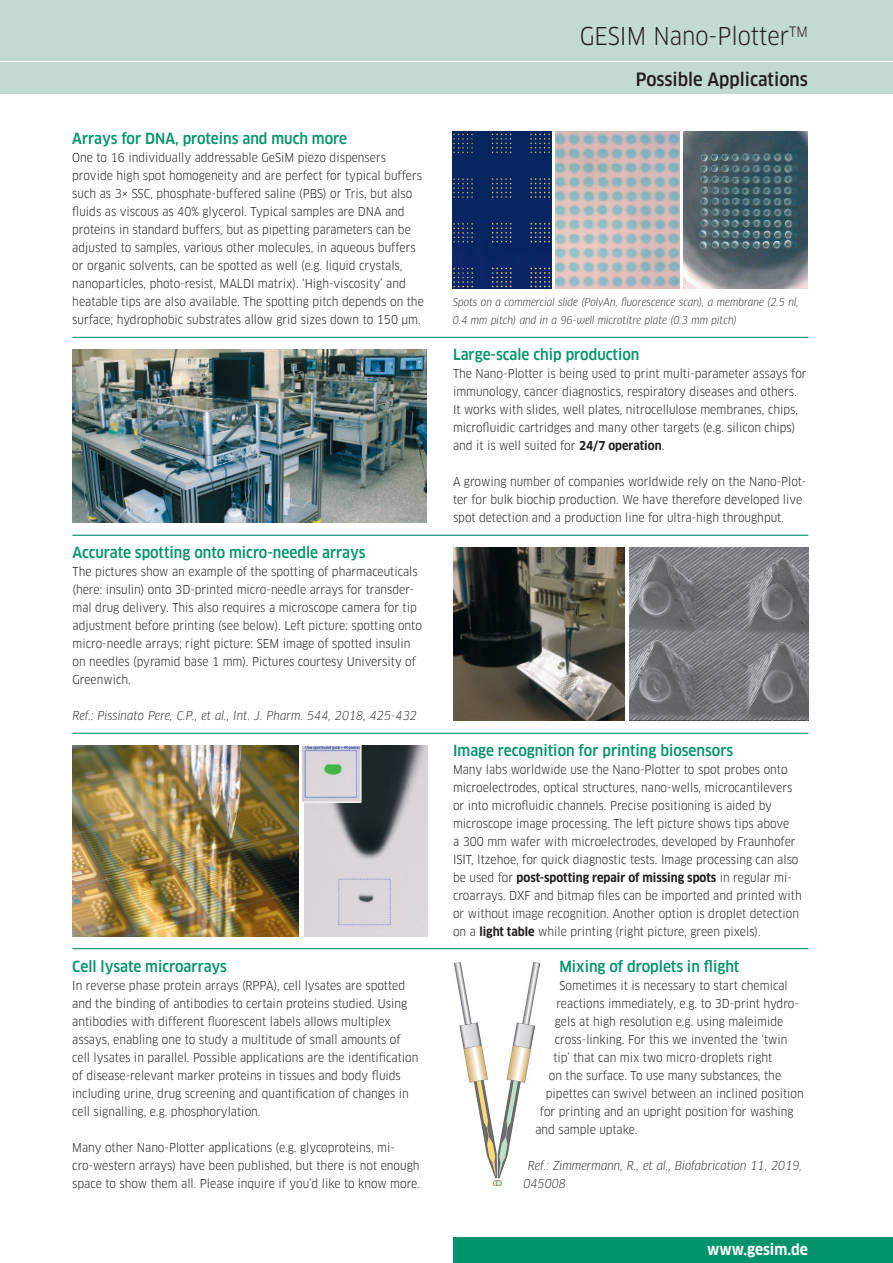
<style>
.page{position:relative;width:893px;height:1263px;background:#fff}
.page>*{position:absolute;margin:0;border:0;box-sizing:border-box;transform-origin:0 0}
.t1{font:24px "Clan OT Narr";color:#231f20}
.t2{font:500 18px "Clan OT Narr";color:#231f20}
.t3{font:500 15px "Clan OT Narr";color:#00936c}
.t4{font:700 15px "Clan OT Narr";color:#fff}
.t5{font:12px/18px "Clan OT Narr";color:#231f20}
.t6{font:italic 12px/18px "Clan OT Narr";color:#231f20}
.t7{font:italic 10.5px/18px "Clan OT Narr";color:#231f20}
.s1{font-weight:700}
</style>
<div class="page">
<div style="left:0;top:0;width:893px;height:61px;background:#c2dad0"></div>
<div style="left:453px;top:1237px;width:440px;height:26px;background:#00936c"></div>
<div style="left:0;top:63px;width:893px;height:31px;background:#c2dad0"></div>
<img style="left:454px;top:962px;width:85px;height:224px">
<img style="left:73px;top:350px;width:354px;height:172px">
<img style="left:72px;top:746px;width:226px;height:190px">
<img style="left:555px;top:132px;width:125px;height:156px">
<img style="left:683px;top:132px;width:125px;height:156px">
<img style="left:453px;top:548px;width:172px;height:172px">
<img style="left:629px;top:548px;width:179px;height:172px">
<img style="left:453px;top:132px;width:98px;height:156px">
<hr style="left:72px;top:337px;width:736px;height:1px;background:#00936c">
<hr style="left:72px;top:535px;width:736px;height:1px;background:#00936c">
<hr style="left:72px;top:733px;width:736px;height:1px;background:#00936c">
<hr style="left:72px;top:948px;width:736px;height:1px;background:#00936c">
<img style="left:304px;top:746px;width:123px;height:190px">
<img style="left:303px;top:747px;width:57px;height:54px">
<div style="left:301px;top:745px;width:61px;height:58px;border:1px solid #fff"></div>
<p class="t3" style="left:72px;top:130px;width:276px">Arrays for DNA, proteins and much more</p>
<p class="t5" style="left:72px;top:149px;width:353px">One to 16 individually addressable GeSiM piezo dispensers provide high spot homogeneity and are perfect for typical buffers such as 3× SSC, phosphate-buffered saline (PBS) or Tris, but also fluids as viscous as 40% glycerol. Typical samples are DNA and proteins in standard buffers, but as pipetting parameters can be adjusted to samples, various other molecules, in aqueous buffers or organic solvents, can be spotted as well (e.g. liquid crystals, nanoparticles, photo-resist, MALDI matrix). ‘High-viscosity’ and heatable tips are also available. The spotting pitch depends on the surface; hydrophobic substrates allow grid sizes down to 150 µm.</p>
<p class="t3" style="left:73px;top:544px;width:294px">Accurate spotting onto micro-needle arrays</p>
<p class="t5" style="left:73px;top:563px;width:351px">The pictures show an example of the spotting of pharmaceuticals (here: insulin) onto 3D-printed micro-needle arrays for transder&shy;mal drug delivery. This also requires a microscope camera for tip adjustment before printing (see below). Left picture: spotting onto micro-needle arrays; right picture: SEM image of spotted insulin on needles (pyramid base 1 mm). Pictures courtesy University of Greenwich.</p>
<p class="t6" style="left:73px;top:707px;width:346px">Ref.: Pissinato Pere, C.P., et al., Int. J. Pharm. 544, 2018, 425-432</p>
<p class="t3" style="left:72px;top:958px;width:156px">Cell lysate microarrays</p>
<p class="t5" style="left:72px;top:977px;width:348px">In reverse phase protein arrays (RPPA), cell lysates are spotted and the binding of antibodies to certain proteins studied. Using antibodies with different fluorescent labels allows multiplex assays, enabling one to study a multitude of small amounts of cell lysates in parallel. Possible applications are the identification of disease-relevant marker proteins in tissues and body fluids including urine, drug screening and quantification of changes in cell signalling, e.g. phosphorylation.</p>
<p class="t5" style="left:72px;top:1139px;width:349px">Many other Nano-Plotter applications (e.g. glycoproteins, mi&shy;cro-western arrays) have been published, but there is not enough space to show them all. Please inquire if you’d like to know more.</p>
<h1 class="t1" style="left:580px;top:22px;width:230px">GESIM Nano-Plotter<sup>TM</sup></h1>
<h2 class="t2" style="left:636px;top:69px;width:174px">Possible Applications</h2>
<p class="t7" style="left:453px;top:293px;width:347px">Spots on a commercial slide (PolyAn, fluorescence scan), a membrane (2.5 nl,<br>0.4 mm pitch) and in a 96-well microtitre plate (0.3 mm pitch)</p>
<p class="t3" style="left:453px;top:346px;width:188px">Large-scale chip production</p>
<p class="t5" style="left:453px;top:365px;width:355px">The Nano-Plotter is being used to print multi-parameter assays for immunology, cancer diagnostics, respiratory diseases and others.<br>It works with slides, well plates, nitrocellulose membranes, chips, microfluidic cartridges and many other targets (e.g. silicon chips) and it is well suited for <span class="s1">24/7 operation</span>.</p>
<p class="t5" style="left:453px;top:473px;width:355px">A growing number of companies worldwide rely on the Nano-Plot&shy;ter for bulk biochip production. We have therefore developed live spot detection and a production line for ultra-high throughput.</p>
<p class="t3" style="left:453px;top:742px;width:282px">Image recognition for printing biosensors</p>
<p class="t5" style="left:453px;top:761px;width:350px">Many labs worldwide use the Nano-Plotter to spot probes onto microelectrodes, optical structures, nano-wells, microcantilevers or into microfluidic channels. Precise positioning is aided by microscope image processing. The left picture shows tips above<br>a 300 mm wafer with microelectrodes, developed by Fraunhofer ISIT, Itzehoe, for quick diagnostic tests. Image processing can also be used for <span class="s1">post-spotting repair of missing spots</span> in regular mi&shy;croarrays. DXF and bitmap files can be imported and printed with or without image recognition. Another option is droplet detection on a <span class="s1">light table</span> while printing (right picture, green pixels).</p>
<p class="t3" style="left:559px;top:958px;width:181px">Mixing of droplets in flight</p>
<p class="t5" style="left:559px;top:977px;width:230px">Sometimes it is necessary to start chemical</p>
<p class="t5" style="left:556px;top:995px;width:244px">reactions immediately, e.g. to 3D-print hydro-</p>
<p class="t5" style="left:555px;top:1013px;width:230px">gels at high resolution e.g. using maleimide</p>
<p class="t5" style="left:555px;top:1031px;width:234px">cross-linking. For this we invented the ‘twin</p>
<p class="t5" style="left:553px;top:1049px;width:220px">tip’ that can mix two micro-droplets right</p>
<p class="t5" style="left:549px;top:1067px;width:234px">on the surface. To use many substances, the</p>
<p class="t5" style="left:546px;top:1085px;width:259px">pipettes can swivel between an inclined position</p>
<p class="t5" style="left:540px;top:1103px;width:255px">for printing and an upright position for washing</p>
<p class="t5" style="left:535px;top:1121px;width:104px">and sample uptake.</p>
<p class="t6" style="left:523px;top:1157px;width:280px;text-indent:4px">Ref.: Zimmermann, R., et al., Biofabrication 11, 2019,<br>045008</p>
<p class="t4" style="left:707px;top:1241px;width:102px">www.gesim.de</p>
</div>
